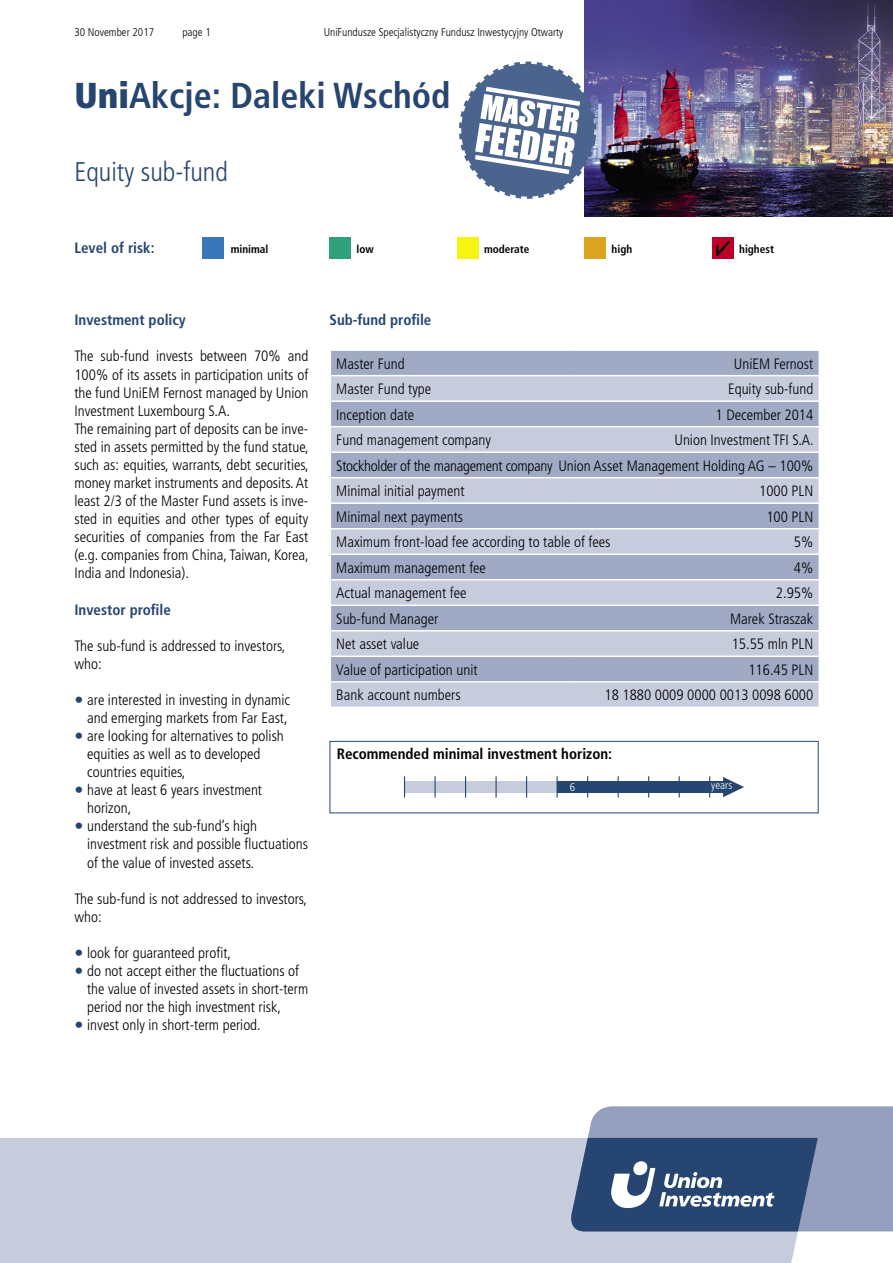
<style>
.page{position:relative;width:893px;height:1263px;background:#fff}
.page>*{position:absolute;margin:0;border:0;box-sizing:border-box;transform-origin:0 0}
.t1{font:700 condensed 36px "Frutiger LT Pro";color:#264570}
.t2{font:300 condensed 27px "Frutiger LT Pro";color:#264570}
.t3{font:300 condensed 15px/18px "Frutiger LT Pro";color:#000}
.t4{font:700 condensed 15px "Frutiger LT Pro";color:#264570}
.t5{font:700 condensed 15px "Frutiger LT Pro";color:#000}
.t6{font:300 condensed 11.25px "Frutiger LT Pro";color:#000}
.t7{font:700 condensed 11.25px "Frutiger LT Pro";color:#000}
.t8{font:300 condensed 11.25px "Frutiger LT Pro";color:#fff}
.s1{font-weight:900}
.s2{font-size:18px;color:#264570}
</style>
<div class="page">
<img style="left:585px;top:0;width:308px;height:216px">
<div style="left:0;top:1138px;width:818px;height:125px;background:#c7ccdd"></div>
<svg style="left:568px;top:1106px;width:325px;height:125px;background:#6a7d9e"></svg>
<svg style="left:459px;top:61px;width:137px;height:138px"></svg>
<div style="left:202px;top:238px;width:21px;height:21px;background:#3b76ba"></div>
<div style="left:330px;top:238px;width:21px;height:21px;background:#30a07a"></div>
<div style="left:457px;top:238px;width:21px;height:21px;background:#f7f410"></div>
<div style="left:585px;top:238px;width:21px;height:21px;background:#dda421"></div>
<div style="left:712px;top:238px;width:21px;height:21px;background:#be0027"></div>
<svg style="left:716px;top:241px;width:14px;height:15px"></svg>
<div style="left:330px;top:741px;width:489px;height:72px;border:1px solid #264570"></div>
<div style="left:331px;top:351px;width:488px;height:24px;background:#a0aac5"></div>
<svg style="left:331px;top:376px;width:488px;height:331px;background:#b5bcd2"></svg>
<hr style="left:330px;top:400px;width:245px;height:2px;background:#fff">
<hr style="left:575px;top:400px;width:245px;height:2px;background:#fff">
<hr style="left:330px;top:426px;width:245px;height:1px;background:#fff">
<hr style="left:575px;top:426px;width:245px;height:1px;background:#fff">
<hr style="left:330px;top:451px;width:245px;height:2px;background:#fff">
<hr style="left:575px;top:451px;width:245px;height:2px;background:#fff">
<hr style="left:330px;top:477px;width:245px;height:1px;background:#fff">
<hr style="left:575px;top:477px;width:245px;height:1px;background:#fff">
<hr style="left:330px;top:502px;width:245px;height:2px;background:#fff">
<hr style="left:575px;top:502px;width:245px;height:2px;background:#fff">
<hr style="left:330px;top:528px;width:245px;height:1px;background:#fff">
<hr style="left:575px;top:528px;width:245px;height:1px;background:#fff">
<hr style="left:330px;top:553px;width:245px;height:2px;background:#fff">
<hr style="left:575px;top:553px;width:245px;height:2px;background:#fff">
<hr style="left:330px;top:579px;width:245px;height:1px;background:#fff">
<hr style="left:575px;top:579px;width:245px;height:1px;background:#fff">
<hr style="left:330px;top:604px;width:245px;height:2px;background:#fff">
<hr style="left:575px;top:604px;width:245px;height:2px;background:#fff">
<hr style="left:330px;top:630px;width:245px;height:1px;background:#fff">
<hr style="left:575px;top:630px;width:245px;height:1px;background:#fff">
<hr style="left:330px;top:655px;width:245px;height:2px;background:#fff">
<hr style="left:575px;top:655px;width:245px;height:2px;background:#fff">
<hr style="left:330px;top:681px;width:245px;height:2px;background:#fff">
<hr style="left:575px;top:681px;width:245px;height:2px;background:#fff">
<div style="left:404px;top:781px;width:320px;height:12px;background:#264570"></div>
<div style="left:404px;top:781px;width:153px;height:12px;background:#c7ccdd"></div>
<svg style="left:723px;top:777px;width:21px;height:20px"></svg>
<svg style="left:404px;top:776px;width:1px;height:21px"></svg>
<hr style="left:434px;top:776px;width:2px;height:21px;background:#264570">
<svg style="left:465px;top:776px;width:1px;height:21px"></svg>
<hr style="left:495px;top:776px;width:2px;height:21px;background:#264570">
<svg style="left:526px;top:776px;width:1px;height:21px"></svg>
<p class="t6" style="left:74px;top:26px;width:81px">30 November 2017</p>
<p class="t6" style="left:182px;top:26px;width:30px">page 1</p>
<p class="t6" style="left:324px;top:26px;width:241px">UniFundusze Specjalistyczny Fundusz Inwestycyjny Otwarty</p>
<h1 class="t1" style="left:74px;top:75px;width:378px"><span class="s1">Uni</span>Akcje: Daleki Wschód</h1>
<h2 class="t2" style="left:74px;top:156px;width:155px">Equity sub-fund</h2>
<p class="t4" style="left:74px;top:239px;width:82px">Level of risk:</p>
<p class="t7" style="left:231px;top:242px;width:39px">minimal</p>
<p class="t7" style="left:356px;top:242px;width:19px">low</p>
<p class="t7" style="left:484px;top:242px;width:47px">moderate</p>
<p class="t7" style="left:612px;top:242px;width:22px">high</p>
<p class="t7" style="left:739px;top:242px;width:36px">highest</p>
<p class="t4" style="left:74px;top:311px;width:113px">Investment policy</p>
<p class="t3" style="left:74px;top:347px;width:236px">The sub-fund invests between 70% and 100% of its assets in participation units of the fund UniEM Fernost managed by Union Investment Luxembourg S.A.<br>The remaining part of deposits can be inve&shy;sted in assets permitted by the fund statue, such as: equities, warrants, debt securities, money market instruments and deposits. At least 2/3 of the Master Fund assets is inve&shy;sted in equities and other types of equity securities of companies from the Far East (e.g. companies from China, Taiwan, Korea, India and Indonesia).</p>
<p class="t4" style="left:74px;top:600px;width:98px">Investor profile</p>
<p class="t3" style="left:74px;top:637px;width:213px">The sub-fund is addressed to investors, who:</p>
<p class="t3" style="left:74px;top:691px;width:217px;text-align:right"><span class="s2">•</span> are interested in investing in dynamic and emerging markets from Far East,</p>
<p class="t3" style="left:87px;top:727px;width:198px;text-indent:-13px"><span class="s2">•</span> are looking for alternatives to polish equities as well as to developed countries equities,</p>
<p class="t3" style="left:87px;top:781px;width:176px;text-indent:-13px"><span class="s2">•</span> have at least 6 years investment horizon,</p>
<p class="t3" style="left:87px;top:817px;width:222px;text-indent:-13px"><span class="s2">•</span> understand the sub-fund’s high investment risk and possible fluctuations of the value of invested assets.</p>
<p class="t3" style="left:74px;top:889px;width:234px">The sub-fund is not addressed to investors, who:</p>
<p class="t3" style="left:74px;top:944px;width:158px"><span class="s2">•</span> look for guaranteed profit,</p>
<p class="t3" style="left:87px;top:962px;width:223px;text-indent:-13px"><span class="s2">•</span> do not accept either the fluctuations of the value of invested assets in short-term period nor the high investment risk,</p>
<p class="t3" style="left:74px;top:1016px;width:188px"><span class="s2">•</span> invest only in short-term period.</p>
<p class="t4" style="left:330px;top:311px;width:103px">Sub-fund profile</p>
<p class="t3" style="left:336px;top:354px;width:70px">Master Fund</p>
<p class="t3" style="left:734px;top:354px;width:81px">UniEM Fernost</p>
<p class="t3" style="left:336px;top:380px;width:96px">Master Fund type</p>
<p class="t3" style="left:728px;top:380px;width:87px">Equity sub-fund</p>
<p class="t3" style="left:336px;top:405px;width:80px">Inception date</p>
<p class="t3" style="left:716px;top:405px;width:99px">1 December 2014</p>
<p class="t3" style="left:336px;top:431px;width:156px">Fund management company</p>
<p class="t3" style="left:336px;top:427px;width:479px;line-height:25.5px;text-align:justify;text-indent:338px">Union Investment TFI S.A.<br>Stockholder of the management company Union Asset Management Holding AG – 100% Minimal initial payment</p>
<p class="t3" style="left:759px;top:482px;width:56px">1000 PLN</p>
<p class="t3" style="left:336px;top:508px;width:128px">Minimal next payments</p>
<p class="t3" style="left:766px;top:508px;width:48px">100 PLN</p>
<p class="t3" style="left:336px;top:533px;width:276px">Maximum front-load fee according to table of fees</p>
<p class="t3" style="left:794px;top:533px;width:21px">5%</p>
<p class="t3" style="left:336px;top:559px;width:151px">Maximum management fee</p>
<p class="t3" style="left:794px;top:559px;width:21px">4%</p>
<p class="t3" style="left:336px;top:584px;width:132px">Actual management fee</p>
<p class="t3" style="left:776px;top:584px;width:39px">2.95%</p>
<p class="t3" style="left:336px;top:610px;width:103px">Sub-fund Manager</p>
<p class="t3" style="left:730px;top:610px;width:85px">Marek Straszak</p>
<p class="t3" style="left:336px;top:635px;width:85px">Net asset value</p>
<p class="t3" style="left:732px;top:635px;width:83px">15.55 mln PLN</p>
<p class="t3" style="left:336px;top:661px;width:143px">Value of participation unit</p>
<p class="t3" style="left:748px;top:661px;width:66px">116.45 PLN</p>
<p class="t3" style="left:336px;top:686px;width:126px">Bank account numbers</p>
<p class="t3" style="left:604px;top:686px;width:210px">18 1880 0009 0000 0013 0098 6000</p>
<p class="t5" style="left:337px;top:745px;width:277px">Recommended minimal investment horizon:</p>
<p class="t8" style="left:570px;top:781px;width:7px">6</p>
<p class="t8" style="left:711px;top:779px;width:23px">years</p>
</div>
